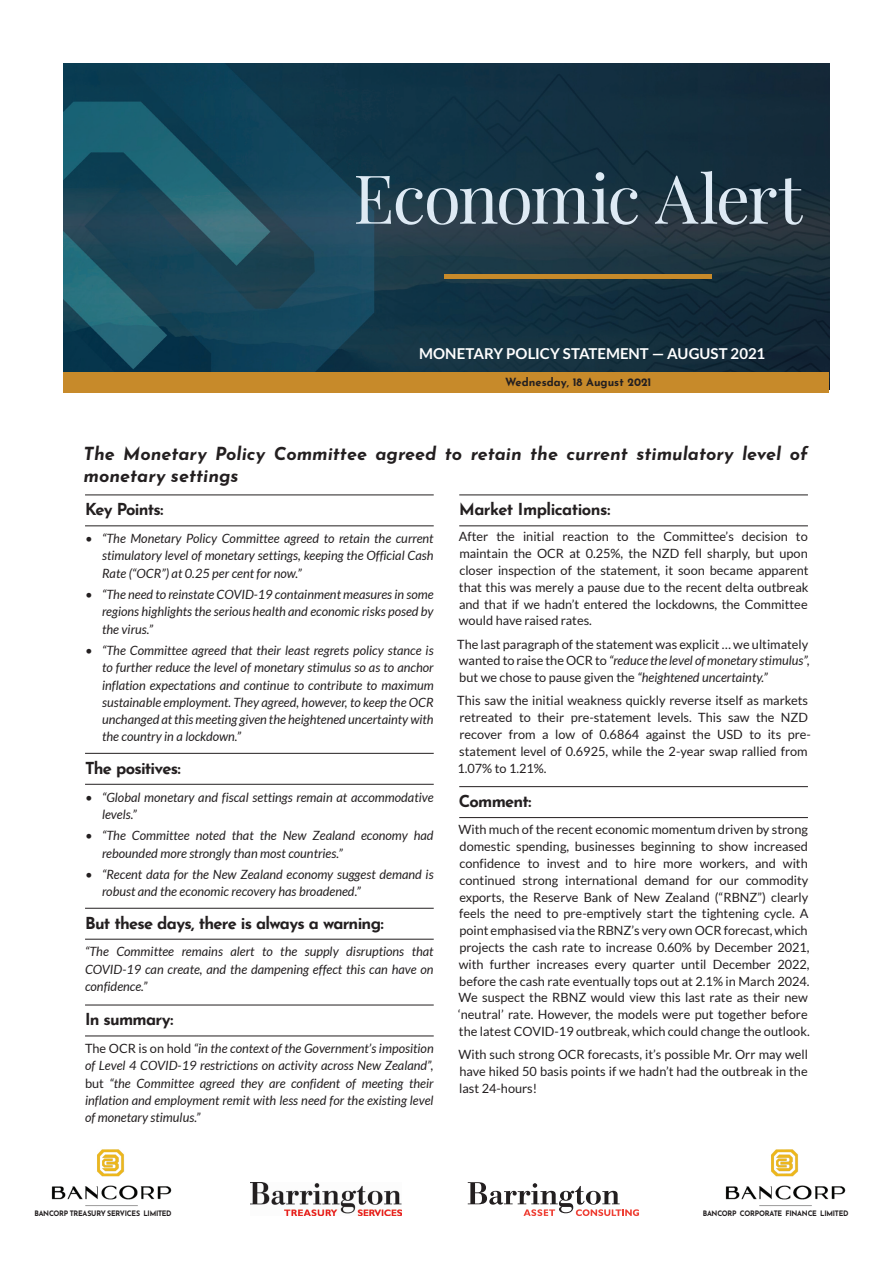
<style>
.page{position:relative;width:893px;height:1263px;background:#fff}
.page>*{position:absolute;margin:0;border:0;box-sizing:border-box;transform-origin:0 0}
.t1{font:67.5px "Playfair Display";letter-spacing:-.035em;color:#deeaf4}
.t2{font:italic 700 18px/21.6px "Josefin Sans";color:#231f20}
.t3{font:700 16.5px "Josefin Sans";letter-spacing:-.045em;color:#231f20}
.t4{font:700 15px "Lato";letter-spacing:.005em;color:#fff}
.t5{font:12.75px/16.8px "Lato";color:#231f20;text-align:justify}
.t6{font:italic 12.75px/17.2px "Lato";color:#231f20;text-align:justify}
.t7{font:700 11.25px "Josefin Sans";color:#231f20}
.t8{font:700 7.5px "Josefin Sans";letter-spacing:-.03em;color:#231f20;scale:.93 1}
.s1{font-style:normal}
.s2{font-style:italic}
</style>
<div class="page">
<img style="left:64px;top:64px;width:765px;height:308px">
<div style="left:64px;top:372px;width:765px;height:21px;background:#c78a2a"></div>
<hr style="left:459px;top:495px;width:349px;height:1px;background:#231f20">
<hr style="left:459px;top:525px;width:349px;height:1px;background:#231f20">
<hr style="left:459px;top:786px;width:349px;height:1px;background:#231f20">
<hr style="left:459px;top:817px;width:349px;height:1px;background:#231f20">
<hr style="left:85px;top:495px;width:349px;height:1px;background:#231f20">
<hr style="left:85px;top:525px;width:349px;height:1px;background:#231f20">
<hr style="left:85px;top:753px;width:349px;height:1px;background:#231f20">
<hr style="left:85px;top:784px;width:349px;height:1px;background:#231f20">
<hr style="left:85px;top:908px;width:349px;height:1px;background:#231f20">
<hr style="left:85px;top:939px;width:349px;height:1px;background:#231f20">
<hr style="left:85px;top:1005px;width:349px;height:1px;background:#231f20">
<hr style="left:85px;top:1036px;width:349px;height:1px;background:#231f20">
<hr style="left:444px;top:275px;width:268px;height:4px;background:#c78a2a">
<img style="left:251px;top:1182px;width:151px;height:33px">
<img style="left:51px;top:1149px;width:121px;height:57px">
<img style="left:725px;top:1149px;width:121px;height:57px">
<svg style="left:468px;top:1182px;width:171px;height:34px"></svg>
<h1 class="t1" style="left:353px;top:146px;width:451px">Economic Alert</h1>
<p class="t4" style="left:419px;top:345px;width:162px">MONETARY POLICY STATE</p>
<p class="t4" style="left:606px;top:345px;width:25px">MENT</p>
<p class="t4" style="left:652px;top:345px;width:115px">— AUGUST 2021</p>
<p class="t7" style="left:505px;top:372px;width:148px">Wednesday, 18 August 2021</p>
<h2 class="t2" style="left:84px;top:441px;width:726px">The Monetary Policy Committee agreed to retain the current stimulatory level of monetary settings</h2>
<p class="t3" style="left:85px;top:495px;width:80px">Key Points:</p>
<p class="t6" style="left:102px;top:530px;width:333px;text-indent:-17px">• “The Monetary Policy Committee agreed to retain the current stimulatory level of monetary settings, keeping the Official Cash Rate (“OCR”) at 0.25 per cent for now.”</p>
<p class="t6" style="left:102px;top:586px;width:333px;text-indent:-17px">• “The need to reinstate COVID-19 containment measures in some regions highlights the serious health and economic risks posed by the virus.”</p>
<p class="t6" style="left:102px;top:642px;width:333px;text-indent:-17px">• “The Committee agreed that their least regrets policy stance is to further reduce the level of monetary stimulus so as to anchor inflation expectations and continue to contribute to maximum sustainable employment. They agreed, however, to keep the OCR unchanged at this meeting given the heightened uncertainty with the country in a lockdown.”</p>
<p class="t3" style="left:85px;top:753px;width:97px">The positives:</p>
<p class="t6" style="left:102px;top:789px;width:333px;text-indent:-17px">• “Global monetary and fiscal settings remain at accommodative levels.”</p>
<p class="t6" style="left:102px;top:827px;width:333px;text-indent:-17px">• “The Committee noted that the New Zealand economy had rebounded more strongly than most countries.”</p>
<p class="t6" style="left:102px;top:866px;width:333px;text-indent:-17px">• “Recent data for the New Zealand economy suggest demand is robust and the economic recovery has broadened.”</p>
<p class="t3" style="left:85px;top:908px;width:300px">But these days, there is always a warning:</p>
<p class="t6" style="left:85px;top:943px;width:350px">“The Committee remains alert to the supply disruptions that COVID-19 can create, and the dampening effect this can have on confidence.”</p>
<p class="t3" style="left:85px;top:1005px;width:90px">In summary:</p>
<p class="t6" style="left:85px;top:1040px;width:350px"><span class="s1">The OCR is on hold</span> “in the context of the Government’s imposition of Level 4 COVID-19 restrictions on activity across New Zealand”, <span class="s1">but</span> “the Committee agreed they are confident of meeting their inflation and employment remit with less need for the existing level of monetary stimulus.”</p>
<p class="t3" style="left:459px;top:495px;width:153px">Market Implications:</p>
<p class="t5" style="left:459px;top:528px;width:351px">After the initial reaction to the Committee’s decision to maintain the OCR at 0.25%, the NZD fell sharply, but upon closer inspection of the statement, it soon became apparent that this was merely a pause due to the recent delta outbreak and that if we hadn’t entered the lockdowns, the Committee would have raised rates.</p>
<p class="t5" style="left:457px;top:635px;width:354px">The last paragraph of the statement was explicit … we ultimately wanted to raise the OCR to <span class="s2">“reduce the level of monetary stimulus”, </span>but we chose to pause given the <span class="s2">“heightened uncertainty.”</span></p>
<p class="t5" style="left:457px;top:692px;width:355px;text-align:left">This saw the initial weakness quickly reverse itself as markets retreated to their pre-statement levels. This saw the NZD recover from a low of 0.6864 against the USD to its pre&shy;statement level of 0.6925, while the 2-year swap rallied from 1.07% to 1.21%.</p>
<p class="t3" style="left:459px;top:786px;width:74px">Comment:</p>
<p class="t5" style="left:458px;top:821px;width:353px;text-align:left">With much of the recent economic momentum driven by strong domestic spending, businesses beginning to show increased confidence to invest and to hire more workers, and with continued strong international demand for our commodity exports, the Reserve Bank of New Zealand (“RBNZ”) clearly feels the need to pre-emptively start the tightening cycle. A point emphasised via the RBNZ’s very own OCR forecast, which projects the cash rate to increase 0.60% by December 2021, with further increases every quarter until December 2022, before the cash rate eventually tops out at 2.1% in March 2024.<br>We suspect the RBNZ would view this last rate as their new ‘neutral’ rate. However, the models were put together before the latest COVID-19 outbreak, which could change the outlook.</p>
<p class="t5" style="left:458px;top:1046px;width:351px">With such strong OCR forecasts, it’s possible Mr. Orr may well have hiked 50 basis points if we hadn’t had the outbreak in the last 24-hours!</p>
<p class="t8" style="left:34px;top:1207px;width:149px">BANCORP TREASURY SERVICES LIMITED</p>
<p class="t8" style="left:703px;top:1207px;width:158px">BANCORP CORPORATE FINANCE LIMITED</p>
</div>
